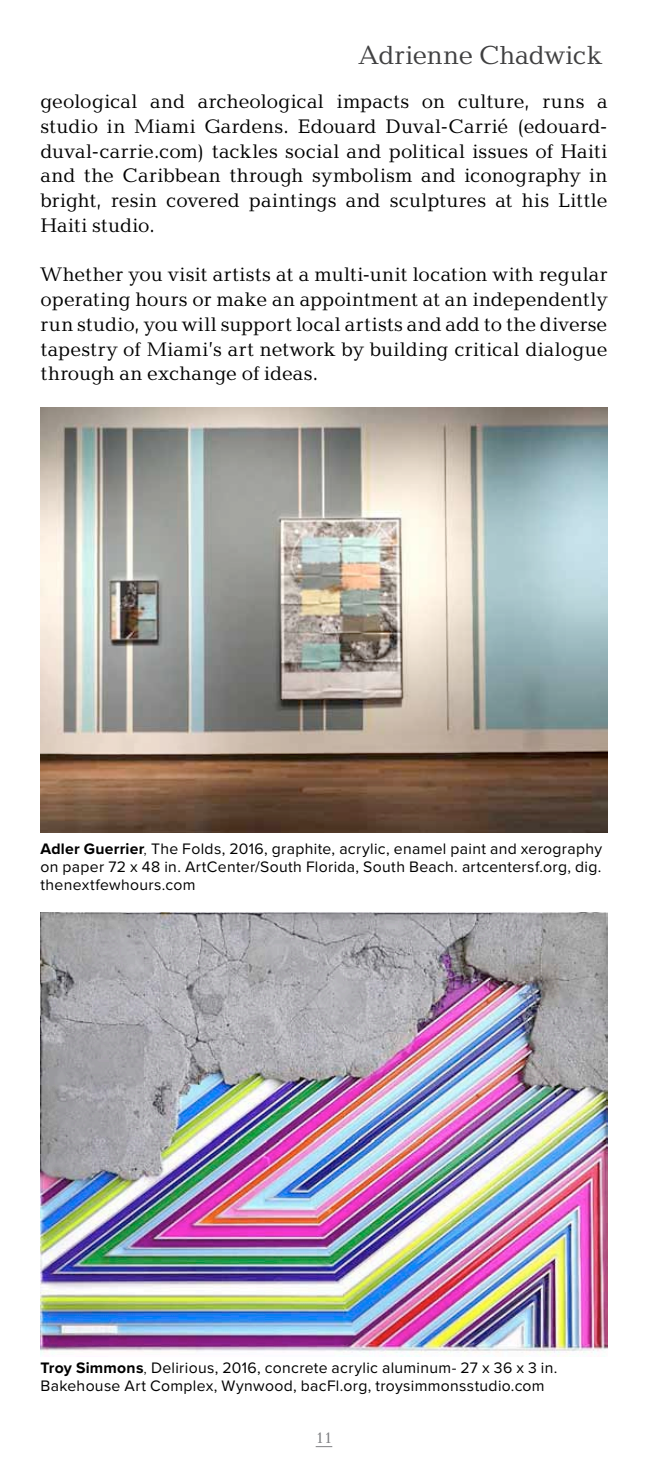
<style>
.page{position:relative;width:648px;height:1458px;background:#fff}
.page>*{position:absolute;margin:0;border:0;box-sizing:border-box;transform-origin:0 0}
.t1{font:27px "Baltica";letter-spacing:-.005em;color:#404041}
.t2{font:20.25px/24.8px "Baltica";letter-spacing:.01em;color:#000;text-align:justify}
.t3{font:15.75px/18px "Proxima Nova";letter-spacing:.02em;color:#000;text-align:justify}
.t4{font:15.75px "Baltica";color:#808184}
.s1{font-weight:700}
.s2{font-weight:300}
</style>
<div class="page">
<svg style="left:316px;top:1446px;width:16px;height:1px"></svg>
<img style="left:40px;top:408px;width:568px;height:425px">
<img style="left:40px;top:912px;width:568px;height:445px">
<p class="t1" style="left:359px;top:38px;width:245px">Adrienne Chadwick</p>
<p class="t2" style="left:40px;top:90px;width:568px">geological and archeological impacts on culture, runs a studio in Miami Gardens. Edouard Duval-Carrié (edouard&shy;duval-carrie.com) tackles social and political issues of Haiti and the Caribbean through symbolism and iconography in bright, resin covered paintings and sculptures at his Little Haiti studio.</p>
<p class="t2" style="left:40px;top:263px;width:568px">Whether you visit artists at a multi-unit location with regular operating hours or make an appointment at an independently run studio, you will support local artists and add to the diverse tapestry of Miami’s art network by building critical dialogue through an exchange of ideas.</p>
<p class="t3" style="left:40px;top:840px;width:563px"><span class="s1">Adler Guerrier</span><span class="s2">,</span> The Folds, 2016, graphite, acrylic, enamel paint and xerography on paper 72 x 48 in. ArtCenter/South Florida, South Beach. artcentersf.org, dig. thenextfewhours.com</p>
<p class="t3" style="left:40px;top:1359px;width:518px"><span class="s1">Troy Simmons</span><span class="s2">,</span> Delirious, 2016, concrete acrylic aluminum- 27 x 36 x 3 in.<br>Bakehouse Art Complex, Wynwood, bacFl.org, troysimmonsstudio.com</p>
<p class="t4" style="left:316px;top:1428px;width:18px">11</p>
</div>
